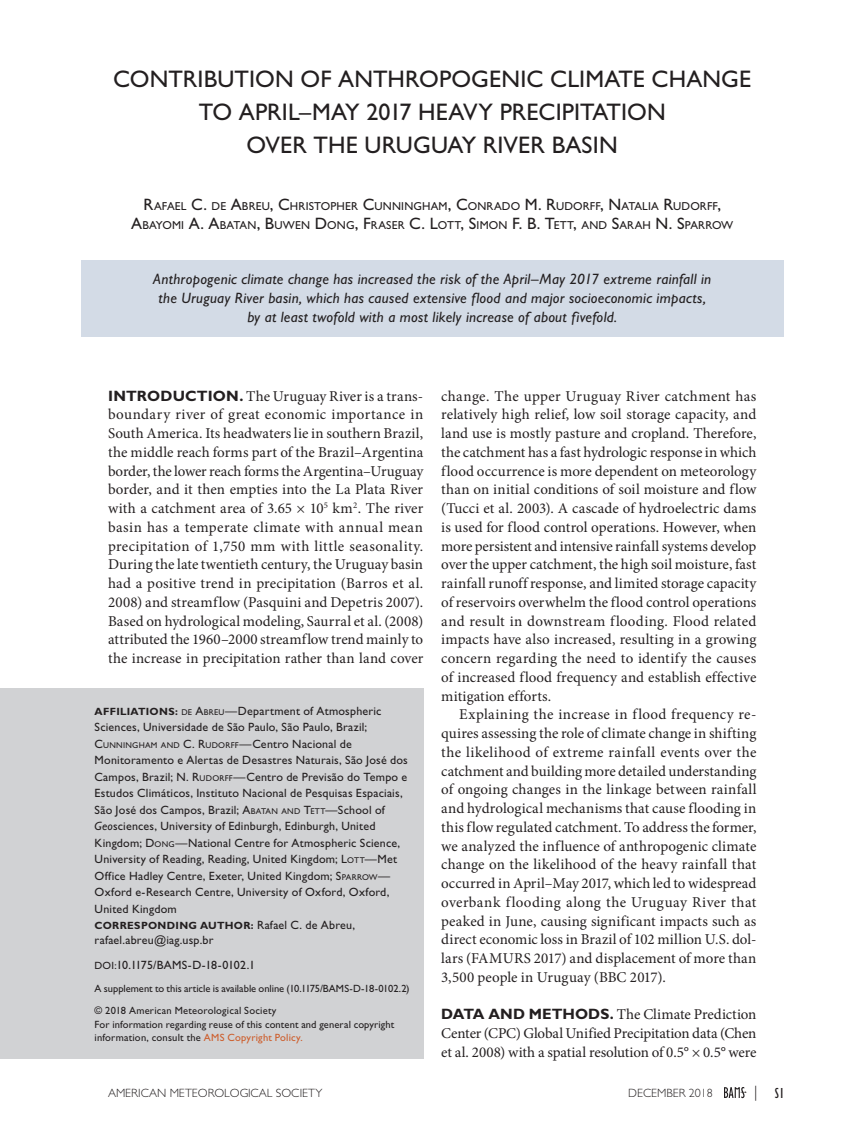
<style>
.page{position:relative;width:851px;height:1134px;background:#fff}
.page>*{position:absolute;margin:0;border:0;box-sizing:border-box;transform-origin:0 0}
.Article_Title_Main{font:24px/33px "Gill Sans Std";letter-spacing:.005em;color:#231f20;text-align:center}
.First_Paragraph_w_bo{font:15px/18.8px "Minion Pro";color:#231f20;text-align:justify}
.Body_Text{font:15px/18.8px "Minion Pro";letter-spacing:.005em;color:#231f20;text-align:justify}
.Capsule_Summary{font:italic 15px/18.8px "Gill Sans Std";letter-spacing:.02em;color:#231f20;text-align:center}
.t1{font:condensed 15px "Gill Sans Std";color:#231f20}
.Affiliations_Text{font:12px/16.5px "Gill Sans Std";letter-spacing:.015em;color:#231f20}
.t2{font:300 12px "Gill Sans Std";color:#231f20}
.Affiliations_Text-2{font:12px "Gill Sans Std";letter-spacing:-.02em;color:#231f20}
.Corresponding_Author{font:12px "Gill Sans Std";letter-spacing:.02em;color:#231f20}
.Author_List{font:11.55px/19.5px "Gill Sans Std";letter-spacing:.01em;color:#231f20;text-align:center}
.info_box_-_In_Final{font:10.5px/13.5px "Gill Sans Std";letter-spacing:.015em;color:#231f20}
.Supplement{font:10.5px "Gill Sans Std";color:#231f20}
.Corresponding_Author-2{font:700 10.5px "Gill Sans Std";letter-spacing:.03em;color:#231f20}
.Supplement-2{font:10.5px "Gill Sans Std";letter-spacing:.02em;color:#231f20}
.Affiliations_Text-3{font:8.4px "Gill Sans Std";letter-spacing:.03em;color:#231f20}
.s1{font-size:16.5px}
.s2{font-family:"Gill Sans Std";font-weight:700}
.s3{font-weight:300;font-stretch:normal}
.s4{font-weight:700;font-size:10.5px}
.s5{font-size:8.4px}
.s6{font-style:inherit}
.s7{font-size:12px}
.s8{font-style:italic}
.s9{font-weight:400;font-size:12px}
.s10{font-size:10.5px}
.s11{color:#cd5d2b}
</style>
<div class="page">
<div style="left:81px;top:260px;width:702px;height:76px;background:#d3dbe6"></div>
<div style="left:0;top:688px;width:423px;height:371px;background:#d1d2d4"></div>
<svg style="left:724px;top:1087px;width:22px;height:11px"></svg>
<p class="Article_Title_Main" style="left:113px;top:62px;width:639px">CONTRIBUTION OF ANTHROPOGENIC CLIMATE CHANGE<br>TO APRIL–MAY 2017 HEAVY PRECIPITATION<br>OVER THE URUGUAY RIVER BASIN</p>
<p class="Author_List" style="left:131px;top:196px;width:603px"><span class="s1">R</span>AFAEL <span class="s1">C.</span> DE <span class="s1">A</span>BREU<span class="s1">, C</span>HRISTOPHER <span class="s1">C</span>UNNINGHAM<span class="s1">, C</span>ONRADO <span class="s1">M . R</span>UDORFF<span class="s1">, N</span>ATALIA <span class="s1">R</span>UDORFF<span class="s1">,<br>A</span>BAYOMI <span class="s1">A. A</span>BATAN<span class="s1">, B</span>UWEN <span class="s1">D</span>ONG<span class="s1">, F</span>RASER <span class="s1">C. L</span>OTT<span class="s1">, S</span>IMON <span class="s1">F. B. T</span>ETT<span class="s1">,</span> AND <span class="s1">S</span>ARAH <span class="s1">N. S</span>PARROW</p>
<p class="Capsule_Summary" style="left:153px;top:270px;width:559px">Anthropogenic climate change has increased the risk of the April–May 2017 extreme rainfall in the Uruguay River basin, which has caused extensive flood and major socioeconomic impacts, by at least twofold with a most likely increase of about fivefold.</p>
<p class="First_Paragraph_w_bo" style="left:108px;top:386px;width:317px"><span class="s2">INTRODUCTION.</span> The Uruguay River is a trans&shy;boundary river of great economic importance in South America. Its headwaters lie in southern Brazil, the middle reach forms part of the Brazil–Argentina border, the lower reach forms the Argentina–Uruguay border, and it then empties into the La Plata River with a catchment area of 3.65 × 10<sup>5</sup> km<sup>2</sup>. The river basin has a temperate climate with annual mean precipitation of 1,750 mm with little seasonality.<br>During the late twentieth century, the Uruguay basin had a positive trend in precipitation (Barros et al.<br>2008) and streamflow (Pasquini and Depetris 2007).<br>Based on hydrological modeling, Saurral et al. (2008) attributed the 1960–2000 streamflow trend mainly to the increase in precipitation rather than land cover</p>
<p class="First_Paragraph_w_bo" style="left:441px;top:386px;width:317px">change. The upper Uruguay River catchment has relatively high relief, low soil storage capacity, and land use is mostly pasture and cropland. Therefore, the catchment has a fast hydrologic response in which flood occurrence is more dependent on meteorology than on initial conditions of soil moisture and flow (Tucci et al. 2003). A cascade of hydroelectric dams is used for flood control operations. However, when more persistent and intensive rainfall systems develop over the upper catchment, the high soil moisture, fast rainfall runoff response, and limited storage capacity of reservoirs overwhelm the flood control operations and result in downstream flooding. Flood related impacts have also increased, resulting in a growing concern regarding the need to identify the causes of increased flood frequency and establish effective mitigation efforts.</p>
<p class="Body_Text" style="left:441px;top:705px;width:317px;text-indent:18px">Explaining the increase in flood frequency re&shy;quires assessing the role of climate change in shifting the likelihood of extreme rainfall events over the catchment and building more detailed understanding of ongoing changes in the linkage between rainfall and hydrological mechanisms that cause flooding in this flow regulated catchment. To address the former, we analyzed the influence of anthropogenic climate change on the likelihood of the heavy rainfall that occurred in April–May 2017, which led to widespread overbank flooding along the Uruguay River that peaked in June, causing significant impacts such as direct economic loss in Brazil of 102 million U.S. dol&shy;lars (FAMURS 2017) and displacement of more than 3,500 people in Uruguay (BBC 2017).</p>
<p class="First_Paragraph_w_bo" style="left:441px;top:1005px;width:317px"><span class="s2">DATA AND METHODS.</span> The Climate Prediction Center (CPC) Global Unified Precipitation data (Chen et al. 2008) with a spatial resolution of 0.5° × 0.5° were</p>
<p class="t2" style="left:108px;top:1086px;width:216px">AMERICAN METEOROLOGICAL SOCIETY</p>
<p class="t2" style="left:628px;top:1086px;width:86px">DECEMBER 2018</p>
<p class="t1" style="left:754px;top:1085px;width:32px"><span class="s3">|</span> S1</p>
<p class="Affiliations_Text" style="left:94px;top:702px;width:288px"><span class="s4">AFFILIATIONS:</span> <span class="s5">DE</span> <span class="s6">A</span><span class="s5">BREU</span>—Department of Atmospheric<br>Sciences, Universidade de São Paulo, São Paulo, Brazil;</p>
<p class="Affiliations_Text-3" style="left:94px;top:740px;width:259px"><span class="s7">C</span>UNNINGHAM AND <span class="s7">C. R</span>UDORFF<span class="s7">—Centro Nacional de</span></p>
<p class="Affiliations_Text" style="left:94px;top:752px;width:315px">Monitoramento e Alertas de Desastres Naturais, São José dos Campos, Brazil; <span class="s6">N . R</span><span class="s5">UDORFF</span>—Centro de Previsão do Tempo e Estudos Climáticos, Instituto Nacional de Pesquisas Espaciais, São José dos Campos, Brazil; <span class="s6">A</span><span class="s5">BATAN AND</span> <span class="s6">T</span><span class="s5">ETT</span>—School of <span class="s8">Geo</span>sciences, University of Edinburgh, Edinburgh, United Kingdom; <span class="s6">D</span><span class="s5">ONG</span>—National Centre for Atmospheric Science, University of Reading, Reading, United Kingdom; <span class="s6">L</span><span class="s5">OTT</span>—Met Office Hadley Centre, Exeter, United Kingdom; <span class="s6">S</span><span class="s5">PARROW</span>— Oxford e-Research Centre, University of Oxford, Oxford, United Kingdom</p>
<p class="Corresponding_Author-2" style="left:94px;top:919px;width:262px">CORRESPONDING AUTHOR: <span class="s9">Rafael C. de Abreu,</span></p>
<p class="Corresponding_Author" style="left:94px;top:933px;width:120px">rafael.abreu@iag.usp.br</p>
<p class="Affiliations_Text-2" style="left:94px;top:958px;width:162px"><span class="s10">DOI:</span>10.1175/BAMS-D-18-0102.1</p>
<p class="Supplement" style="left:94px;top:982px;width:316px">A supplement to this article is available online (10.1175/BAMS-D-18-0102.2)</p>
<p class="Supplement-2" style="left:94px;top:1004px;width:183px">© 2018 American Meteorological Society</p>
<p class="info_box_-_In_Final" style="left:94px;top:1017px;width:301px">For information regarding reuse of this content and general copyright information, consult the <span class="s11">AMS Copyright Policy.</span></p>
</div>
